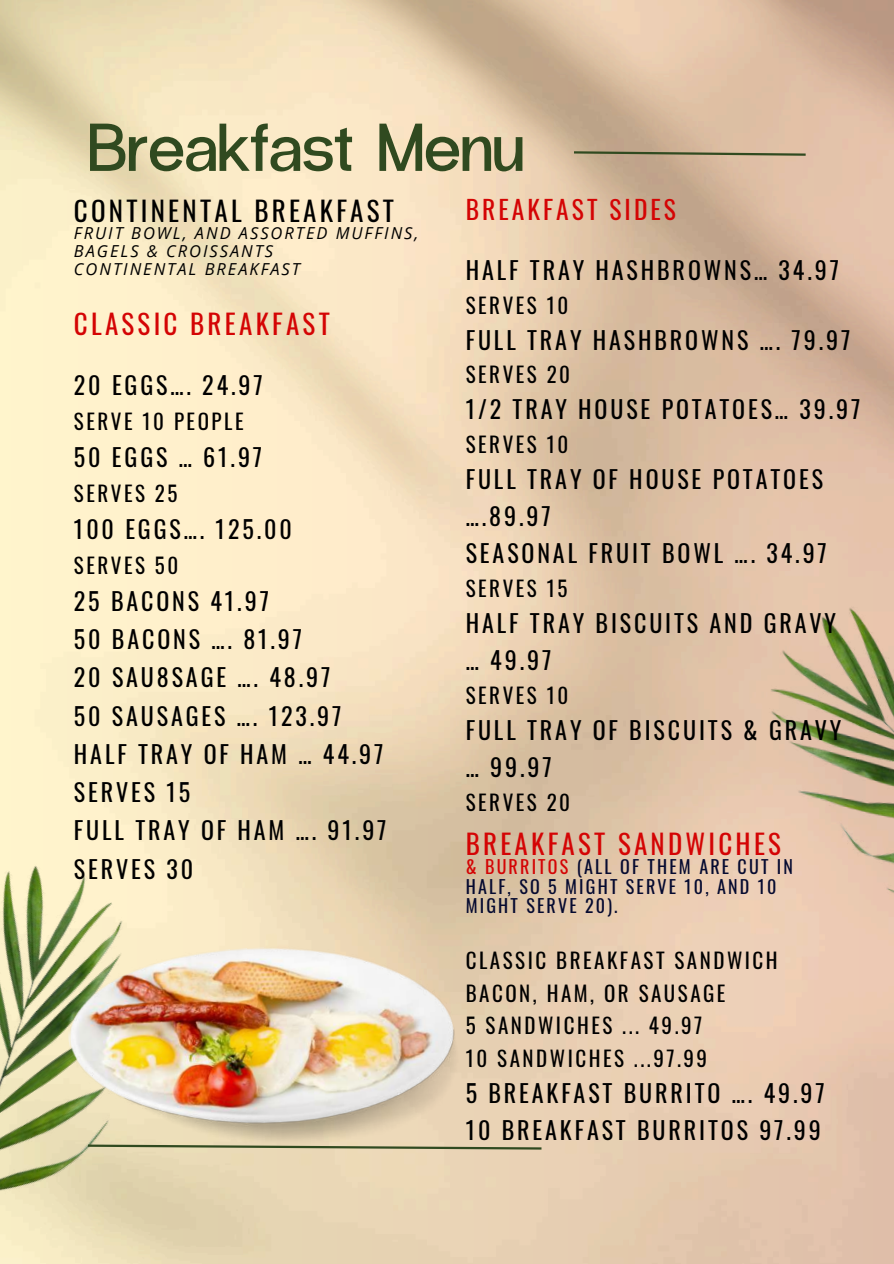
<style>
.page{position:relative;width:894px;height:1264px;background:#fff}
.page>*{position:absolute;margin:0;border:0;box-sizing:border-box;transform-origin:0 0}
.t1{font:67.5px "Radio Grotesk";color:#304a20}
.t2{font:27px "Oswald";letter-spacing:.12em;color:#d40404}
.t3{font:27px "Oswald";letter-spacing:.12em;color:#000}
.t4{font:25.5px "Oswald";letter-spacing:.12em;color:#d40404}
.t5{font:24px/38.2px "Oswald";letter-spacing:.12em;color:#000}
.t6{font:21px/32.7px "Oswald";letter-spacing:.12em;color:#000}
.t7{font:18px/19.2px "Oswald";letter-spacing:.12em;color:#050a30}
.t8{font:italic 16.5px/18px "Open Sans";letter-spacing:.12em;color:#000}
.s1{color:#d40404}
</style>
<div class="page">
<img style="left:746px;top:587px;width:147px;height:367px">
<img style="left:0;top:823px;width:233px;height:440px">
<img style="left:64px;top:936px;width:401px;height:225px">
<svg style="left:571px;top:150px;width:236px;height:7px;background:#9e9272"></svg>
<svg style="left:86px;top:1143px;width:457px;height:7px;background:#aeaa86"></svg>
<h1 class="t1" style="left:88px;top:103px;width:438px">Breakfast Menu</h1>
<p class="t3" style="left:74px;top:190px;width:321px">CONTINENTAL BREAKFAST</p>
<p class="t8" style="left:74px;top:224px;width:346px">FRUIT BOWL, AND ASSORTED MUFFINS,<br>BAGELS &amp; CROISSANTS<br>CONTINENTAL BREAKFAST</p>
<p class="t2" style="left:74px;top:303px;width:257px">CLASSIC BREAKFAST</p>
<p class="t5" style="left:74px;top:365px;width:190px">20 EGGS…. 24.97</p>
<p class="t6" style="left:74px;top:404px;width:171px">SERVE 10 PEOPLE</p>
<p class="t5" style="left:74px;top:437px;width:190px">50 EGGS … 61.97</p>
<p class="t6" style="left:74px;top:476px;width:105px">SERVES 25</p>
<p class="t5" style="left:74px;top:509px;width:219px">100 EGGS…. 125.00</p>
<p class="t6" style="left:74px;top:548px;width:106px">SERVES 50</p>
<p class="t5" style="left:74px;top:581px;width:314px">25 BACONS 41.97<br>50 BACONS …. 81.97<br>20 SAU8SAGE …. 48.97<br>50 SAUSAGES …. 123.97<br>HALF TRAY OF HAM … 44.97<br>SERVES 15<br>FULL TRAY OF HAM …. 91.97<br>SERVES 30</p>
<p class="t4" style="left:465px;top:190px;width:212px">BREAKFAST SIDES</p>
<p class="t5" style="left:465px;top:250px;width:374px">HALF TRAY HASHBROWNS… 34.97</p>
<p class="t6" style="left:465px;top:288px;width:104px">SERVES 10</p>
<p class="t5" style="left:465px;top:319px;width:386px">FULL TRAY HASHBROWNS …. 79.97</p>
<p class="t6" style="left:465px;top:357px;width:106px">SERVES 20</p>
<p class="t5" style="left:465px;top:389px;width:396px">1/2 TRAY HOUSE POTATOES… 39.97</p>
<p class="t6" style="left:465px;top:427px;width:104px">SERVES 10</p>
<p class="t5" style="left:465px;top:459px;width:362px;line-height:37.2px">FULL TRAY OF HOUSE POTATOES ….89.97<br>SEASONAL FRUIT BOWL …. 34.97</p>
<p class="t6" style="left:465px;top:571px;width:103px">SERVES 15</p>
<p class="t5" style="left:465px;top:603px;width:372px;line-height:37.2px">HALF TRAY BISCUITS AND GRAVY … 49.97</p>
<p class="t6" style="left:465px;top:678px;width:104px">SERVES 10</p>
<p class="t5" style="left:465px;top:710px;width:377px;line-height:37.2px">FULL TRAY OF BISCUITS &amp; GRAVY … 99.97</p>
<p class="t6" style="left:465px;top:785px;width:106px">SERVES 20</p>
<p class="t2" style="left:465px;top:823px;width:317px">BREAKFAST SANDWICHES</p>
<p class="t7" style="left:465px;top:856px;width:329px"><span class="s1">&amp; BURRITOS</span> (ALL OF THEM ARE CUT IN<br>HALF, SO 5 MIGHT SERVE 10, AND 10<br>MIGHT SERVE 20).</p>
<p class="t6" style="left:465px;top:943px;width:313px">CLASSIC BREAKFAST SANDWICH<br>BACON, HAM, OR SAUSAGE<br>5 SANDWICHES ... 49.97<br>10 SANDWICHES ...97.99</p>
<p class="t5" style="left:465px;top:1073px;width:360px;line-height:37.2px">5 BREAKFAST BURRITO …. 49.97<br>10 BREAKFAST BURRITOS 97.99</p>
</div>
